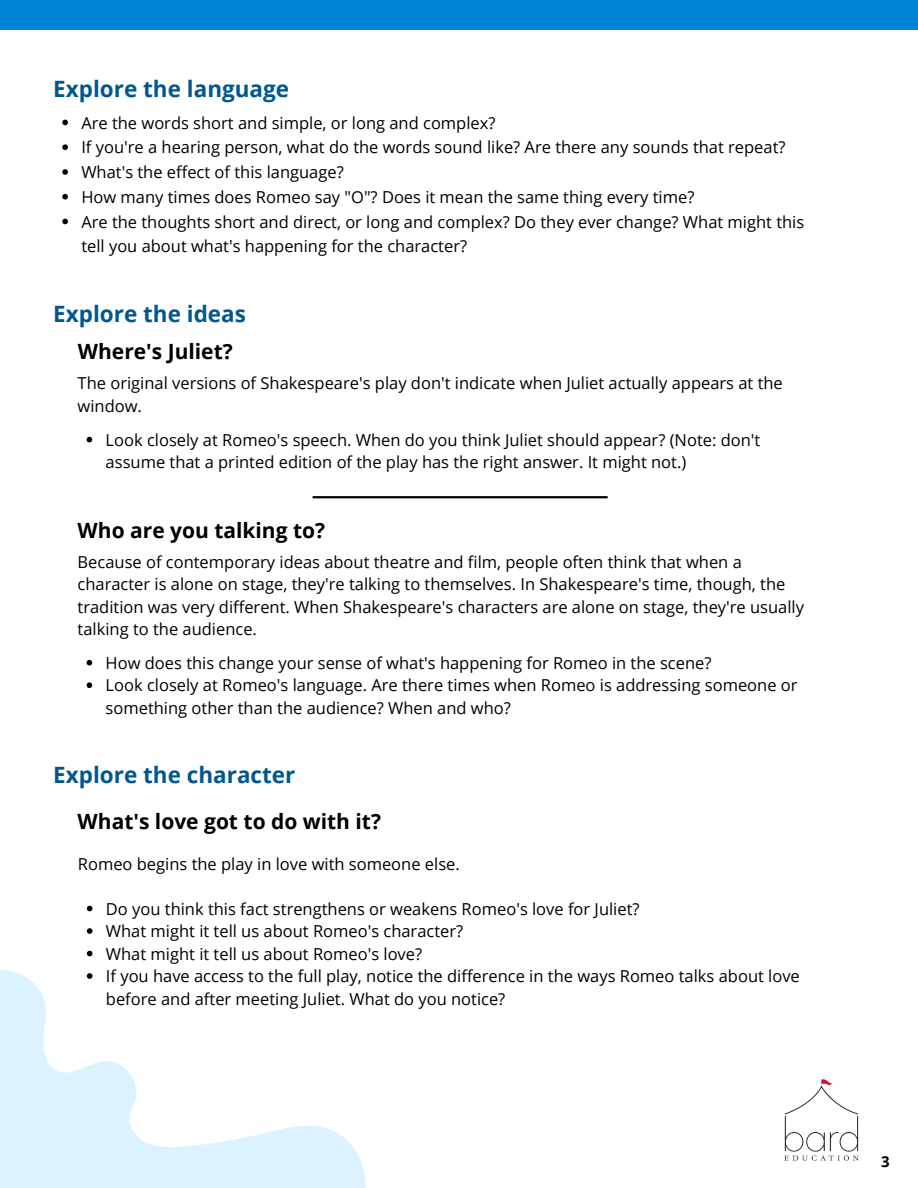
<style>
.page{position:relative;width:918px;height:1188px;background:#fff}
.page>*{position:absolute;margin:0;border:0;box-sizing:border-box;transform-origin:0 0}
.t1{font:700 22.5px "Open Sans";color:#00578e}
.t2{font:700 21px "Open Sans";color:#000}
.t3{font:16.5px/22.5px "Open Sans";color:#000}
.t4{font:700 15px "Open Sans";color:#000}
</style>
<div class="page">
<div style="left:0;top:0;width:918px;height:30px;background:#0084d7"></div>
<hr style="left:313px;top:496px;width:295px;height:2px;background:#000">
<svg style="left:62px;top:120px;width:6px;height:5px"></svg>
<svg style="left:62px;top:144px;width:6px;height:6px"></svg>
<svg style="left:62px;top:169px;width:6px;height:6px"></svg>
<svg style="left:62px;top:194px;width:6px;height:6px"></svg>
<svg style="left:62px;top:219px;width:6px;height:5px"></svg>
<svg style="left:87px;top:437px;width:5px;height:5px"></svg>
<img style="left:784px;top:1080px;width:74px;height:81px">
<svg style="left:87px;top:660px;width:5px;height:6px"></svg>
<svg style="left:87px;top:682px;width:5px;height:6px"></svg>
<svg style="left:0;top:970px;width:366px;height:218px"></svg>
<svg style="left:87px;top:906px;width:6px;height:5px"></svg>
<svg style="left:87px;top:928px;width:6px;height:6px"></svg>
<svg style="left:87px;top:951px;width:6px;height:5px"></svg>
<svg style="left:87px;top:973px;width:6px;height:6px"></svg>
<p class="t1" style="left:53px;top:73px;width:237px">Explore the language</p>
<p class="t3" style="left:81px;top:111px;width:416px">Are the words short and simple, or long and complex?</p>
<p class="t3" style="left:81px;top:136px;width:706px">If you're a hearing person, what do the words sound like? Are there any sounds that repeat?</p>
<p class="t3" style="left:81px;top:160px;width:264px">What's the effect of this language?</p>
<p class="t3" style="left:81px;top:185px;width:615px">How many times does Romeo say "O"? Does it mean the same thing every time?</p>
<h1 class="t3" style="left:81px;top:209px;width:725px;line-height:24.8px">Are the thoughts short and direct, or long and complex? Do they ever change? What might this tell you about what's happening for the character?</h1>
<h1 class="t1" style="left:53px;top:298px;width:194px">Explore the ideas</h1>
<p class="t2" style="left:78px;top:337px;width:156px">Where's Juliet?</p>
<p class="t3" style="left:78px;top:372px;width:707px">The original versions of Shakespeare's play don't indicate when Juliet actually appears at the window.</p>
<h1 class="t3" style="left:106px;top:428px;width:656px">Look closely at Romeo's speech. When do you think Juliet should appear? (Note: don't assume that a printed edition of the play has the right answer. It might not.)</h1>
<p class="t2" style="left:78px;top:515px;width:249px">Who are you talking to?</p>
<p class="t3" style="left:78px;top:550px;width:728px">Because of contemporary ideas about theatre and film, people often think that when a character is alone on stage, they're talking to themselves. In Shakespeare's time, though, the tradition was very different. When Shakespeare's characters are alone on stage, they're usually talking to the audience.</p>
<h1 class="t3" style="left:106px;top:651px;width:607px">How does this change your sense of what's happening for Romeo in the scene?</h1>
<h1 class="t3" style="left:106px;top:674px;width:693px">Look closely at Romeo's language. Are there times when Romeo is addressing someone or something other than the audience? When and who?</h1>
<p class="t1" style="left:53px;top:759px;width:244px">Explore the character</p>
<p class="t2" style="left:78px;top:806px;width:305px">What's love got to do with it?</p>
<p class="t3" style="left:78px;top:852px;width:383px">Romeo begins the play in love with someone else.</p>
<p class="t3" style="left:106px;top:897px;width:535px">Do you think this fact strengthens or weakens Romeo's love for Juliet?</p>
<p class="t3" style="left:106px;top:920px;width:359px">What might it tell us about Romeo's character?</p>
<p class="t3" style="left:106px;top:942px;width:318px">What might it tell us about Romeo's love?</p>
<p class="t3" style="left:106px;top:965px;width:695px">If you have access to the full play, notice the difference in the ways Romeo talks about love before and after meeting Juliet. What do you notice?</p>
<h1 class="t4" style="left:881px;top:1151px;width:10px">3</h1>
</div>
